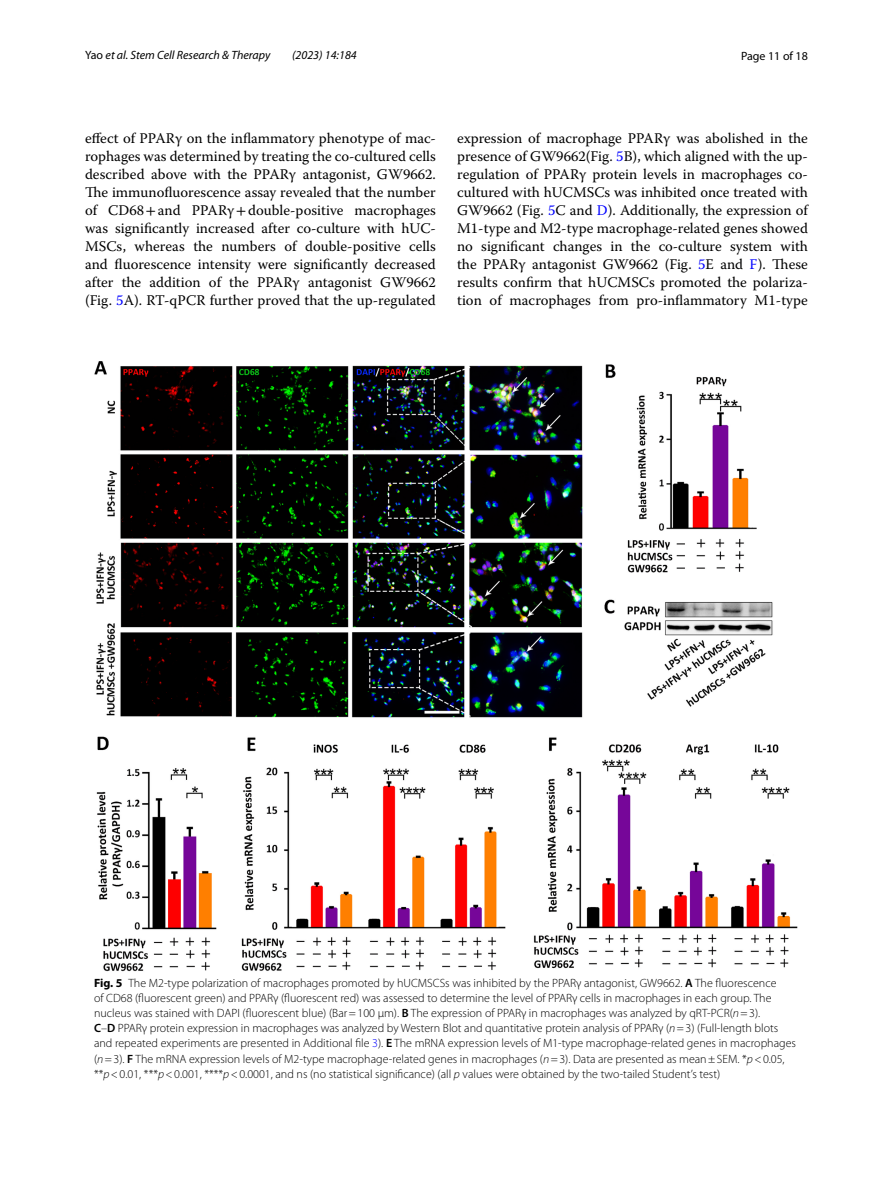
<style>
.page{position:relative;width:893px;height:1187px;background:#fff}
.page>*{position:absolute;margin:0;border:0;box-sizing:border-box;transform-origin:0 0}
.t1{font:14.7px/18px "Warnock Pro";color:#000;text-align:justify}
.t2{font:300 12px/15px "Myriad Pro";color:#000}
.t3{font:italic 12px "Myriad Pro";color:#000}
.t4{font:12px "Myriad Pro";color:#000}
.s1{font-style:normal}
.s2{font-family:"STIX"}
.s3{color:#00f}
.s4{font-weight:700}
.s5{font-weight:600}
.s6{font-style:italic}
</style>
<div class="page">
<img style="left:94px;top:361px;width:704px;height:611px">
<p class="t3" style="left:85px;top:48px;width:187px"><span class="s1">Yao</span> et al. Stem Cell Research &amp; Therapy</p>
<p class="t3" style="left:292px;top:48px;width:66px">(2023) 14:184</p>
<p class="t4" style="left:741px;top:48px;width:68px">Page 11 of 18</p>
<p class="t1" style="left:85px;top:128px;width:352px">effect of PPARγ on the inflammatory phenotype of mac&shy;rophages was determined by treating the co-cultured cells described above with the PPARγ antagonist, GW9662.<br>The immunofluorescence assay revealed that the number of CD68<span class="s2">+</span>and PPARγ<span class="s2">+</span>double-positive macrophages was significantly increased after co-culture with hUC-MSCs, whereas the numbers of double-positive cells and fluorescence intensity were significantly decreased after the addition of the PPARγ antagonist GW9662 (Fig. <span class="s3">5</span>A). RT-qPCR further proved that the up-regulated</p>
<p class="t1" style="left:457px;top:128px;width:352px">expression of macrophage PPARγ was abolished in the presence of GW9662(Fig. <span class="s3">5</span>B), which aligned with the up&shy;regulation of PPARγ protein levels in macrophages co&shy;cultured with hUCMSCs was inhibited once treated with GW9662 (Fig. <span class="s3">5</span>C and <span class="s3">D</span>). Additionally, the expression of M1-type and M2-type macrophage-related genes showed no significant changes in the co-culture system with the PPARγ antagonist GW9662 (Fig. <span class="s3">5</span>E and <span class="s3">F</span>). These results confirm that hUCMSCs promoted the polariza&shy;tion of macrophages from pro-inflammatory M1-type</p>
<p class="t2" style="left:94px;top:976px;width:703px"><span class="s4">Fig. 5</span> The M2-type polarization of macrophages promoted by hUCMSCSs was inhibited by the PPARγ antagonist, GW9662. <span class="s5">A</span> The fluorescence<br>of CD68 (fluorescent green) and PPARγ (fluorescent red) was assessed to determine the level of PPARγ cells in macrophages in each group. The nucleus was stained with DAPI (fluorescent blue) (Bar=100 μm). <span class="s5">B</span> The expression of PPARγ in macrophages was analyzed by qRT-PCR(<span class="s6">n</span>=3).<br><span class="s5">C</span>–<span class="s5">D</span> PPARγ protein expression in macrophages was analyzed by Western Blot and quantitative protein analysis of PPARγ (<span class="s6">n</span>=3) (Full-length blots and repeated experiments are presented in Additional file <span class="s3">3</span>). <span class="s5">E</span> The mRNA expression levels of M1-type macrophage-related genes in macrophages (<span class="s6">n</span>=3). <span class="s5">F</span> The mRNA expression levels of M2-type macrophage-related genes in macrophages (<span class="s6">n</span>=3). Data are presented as mean±SEM. *<span class="s6">p</span>&lt;0.05, **<span class="s6">p</span>&lt;0.01, ***<span class="s6">p</span>&lt;0.001, ****<span class="s6">p</span>&lt;0.0001, and ns (no statistical significance) (all <span class="s6">p</span> values were obtained by the two-tailed Student’s test)</p>
</div>
